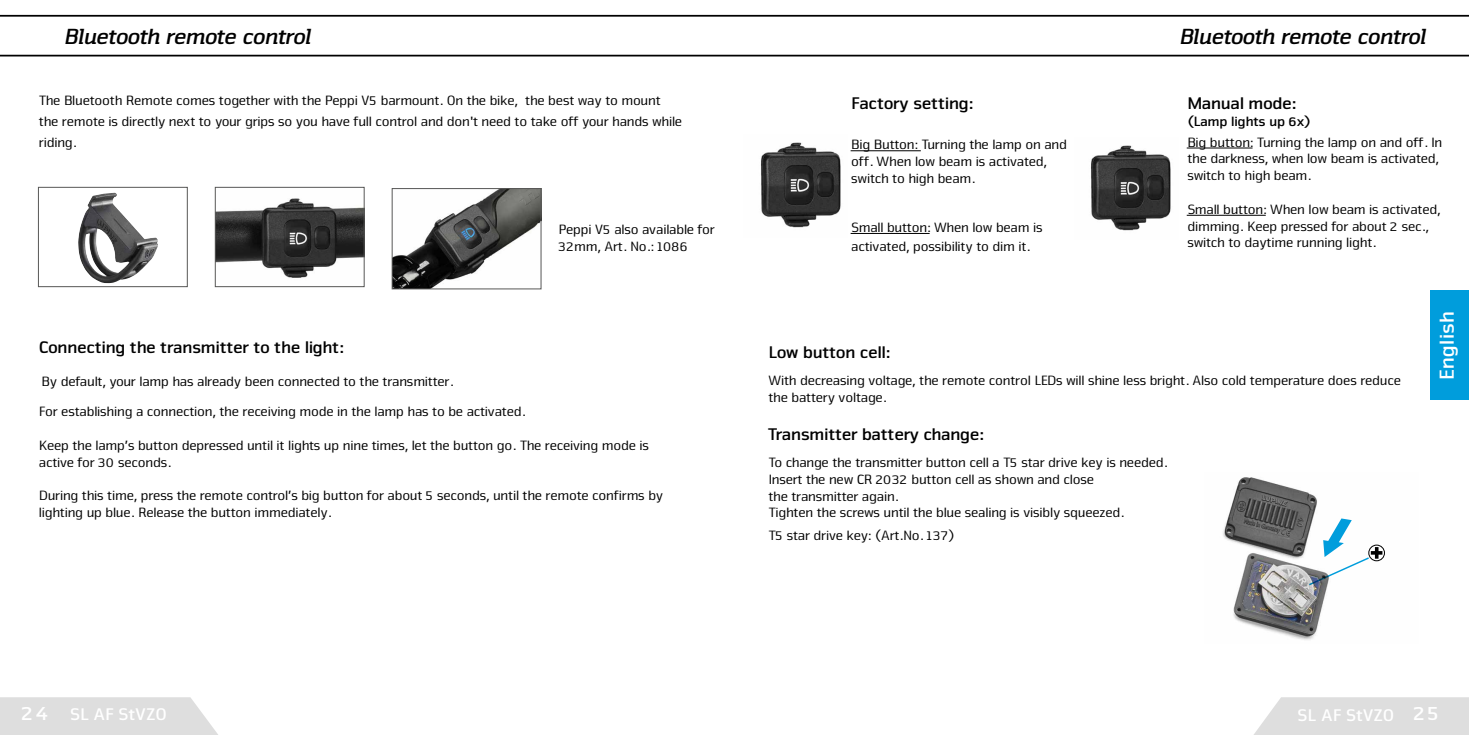
<style>
.page{position:relative;width:1469px;height:735px;background:#fff}
.page>*{position:absolute;margin:0;border:0;box-sizing:border-box;transform-origin:0 0}
.t1{font:italic 22.75px "Nuri Bold Slab";color:#000}
.t2{font:700 21px "Nuri";letter-spacing:.025em;color:#fff}
.t3{font:700 17.5px "Nuri";color:#000}
.t4{font:700 17.5px "Nuri";letter-spacing:.025em;color:#fff}
.t5{font:14px/16.8px "Nuri";color:#000}
.t6{font:700 14px "Nuri";color:#000}
.s1{font-size:21px}
</style>
<div class="page">
<svg style="left:0;top:15px;width:1468px;height:41px"></svg>
<div style="left:1430px;top:290px;width:38px;height:110px;background:#009ddc"></div>
<div style="left:0;top:697px;width:218px;height:37px;background:#dedede"></div>
<div style="left:1254px;top:697px;width:214px;height:37px;background:#dedede"></div>
<img style="left:217px;top:198px;width:145px;height:80px">
<div style="left:215px;top:187px;width:149px;height:100px;border:1px solid #575756"></div>
<img style="left:394px;top:190px;width:145px;height:97px">
<div style="left:392px;top:188px;width:149px;height:101px;border:1px solid #575756"></div>
<img style="left:78px;top:192px;width:80px;height:91px">
<div style="left:38px;top:187px;width:149px;height:100px;border:1px solid #575756"></div>
<img style="left:1223px;top:477px;width:162px;height:163px">
<div style="left:1368px;top:544px;width:16px;height:17px;border:1px solid #000;border-radius:50%"></div>
<svg style="left:1374px;top:546px;width:4px;height:12px"></svg>
<svg style="left:1370px;top:550px;width:12px;height:4px"></svg>
<svg style="left:1307px;top:518px;width:63px;height:68px"></svg>
<hr style="left:1186px;top:148px;width:66px;height:1px;background:#000">
<hr style="left:1186px;top:215px;width:79px;height:1px;background:#000">
<hr style="left:850px;top:150px;width:70px;height:1px;background:#000">
<hr style="left:850px;top:233px;width:79px;height:1px;background:#000">
<img style="left:761px;top:142px;width:80px;height:86px">
<img style="left:1091px;top:145px;width:80px;height:86px">
<h1 class="t1" style="left:63px;top:23px;width:247px">Bluetooth remote control</h1>
<h1 class="t1" style="left:1178px;top:23px;width:247px">Bluetooth remote control</h1>
<p class="t5" style="left:38px;top:89px;width:644px;line-height:21px">The Bluetooth Remote comes together with the Peppi V5 barmount. On the bike, the best way to mount the remote is directly next to your grips so you have full control and don't need to take off your hands while riding.</p>
<p class="t3" style="left:38px;top:336px;width:306px">Connecting the transmitter to the light:</p>
<p class="t5" style="left:41px;top:372px;width:413px">By default, your lamp has already been connected to the transmitter.</p>
<p class="t5" style="left:558px;top:220px;width:158px">Peppi V5 also available for<br>32mm, Art. No.: 1086</p>
<p class="t5" style="left:38px;top:402px;width:488px">For establishing a connection, the receiving mode in the lamp has to be activated.</p>
<p class="t5" style="left:38px;top:436px;width:611px">Keep the lamp’s button depressed until it lights up nine times, let the button go. The receiving mode is active for 30 seconds.</p>
<p class="t5" style="left:38px;top:486px;width:625px">During this time, press the remote control’s big button for about 5 seconds, until the remote confirms by lighting up blue. Release the button immediately.</p>
<p class="t3" style="left:850px;top:92px;width:123px">Factory setting:</p>
<p class="t3" style="left:1186px;top:92px;width:110px">Manual mode:</p>
<p class="t6" style="left:1186px;top:112px;width:124px">(Lamp lights up 6x)</p>
<p class="t5" style="left:1186px;top:133px;width:256px">Big button: Turning the lamp on and off. In the darkness, when low beam is activated, switch to high beam.</p>
<p class="t5" style="left:1186px;top:200px;width:254px">Small button: When low beam is activated, dimming. Keep pressed for about 2 sec., switch to daytime running light.</p>
<p class="t5" style="left:850px;top:136px;width:217px">Big Button: Turning the lamp on and off. When low beam is activated, switch to high beam.</p>
<p class="t5" style="left:850px;top:217px;width:193px;line-height:19.2px">Small button: When low beam is activated, possibility to dim it.</p>
<p class="t3" style="left:768px;top:341px;width:123px">Low button cell:</p>
<p class="t5" style="left:768px;top:371px;width:633px">With decreasing voltage, the remote control LEDs will shine less bright. Also cold temperature does reduce the battery voltage.</p>
<p class="t3" style="left:768px;top:422px;width:217px">Transmitter battery change:</p>
<p class="t5" style="left:768px;top:453px;width:400px">To change the transmitter button cell a T5 star drive key is needed.<br>Insert the new CR 2032 button cell as shown and close<br>the transmitter again.<br>Tighten the screws until the blue sealing is visibly squeezed.</p>
<p class="t5" style="left:768px;top:526px;width:187px">T5 star drive key: (Art.No. 137)</p>
<h2 class="t2" style="left:1433px;top:380px;width:70px;rotate:-90deg">English</h2>
<p class="t4" style="left:21px;top:702px;width:146px"><span class="s1">24</span> SL AF StVZO</p>
<p class="t4" style="left:1297px;top:703px;width:142px">SL AF StVZO <span class="s1">25</span></p>
</div>
